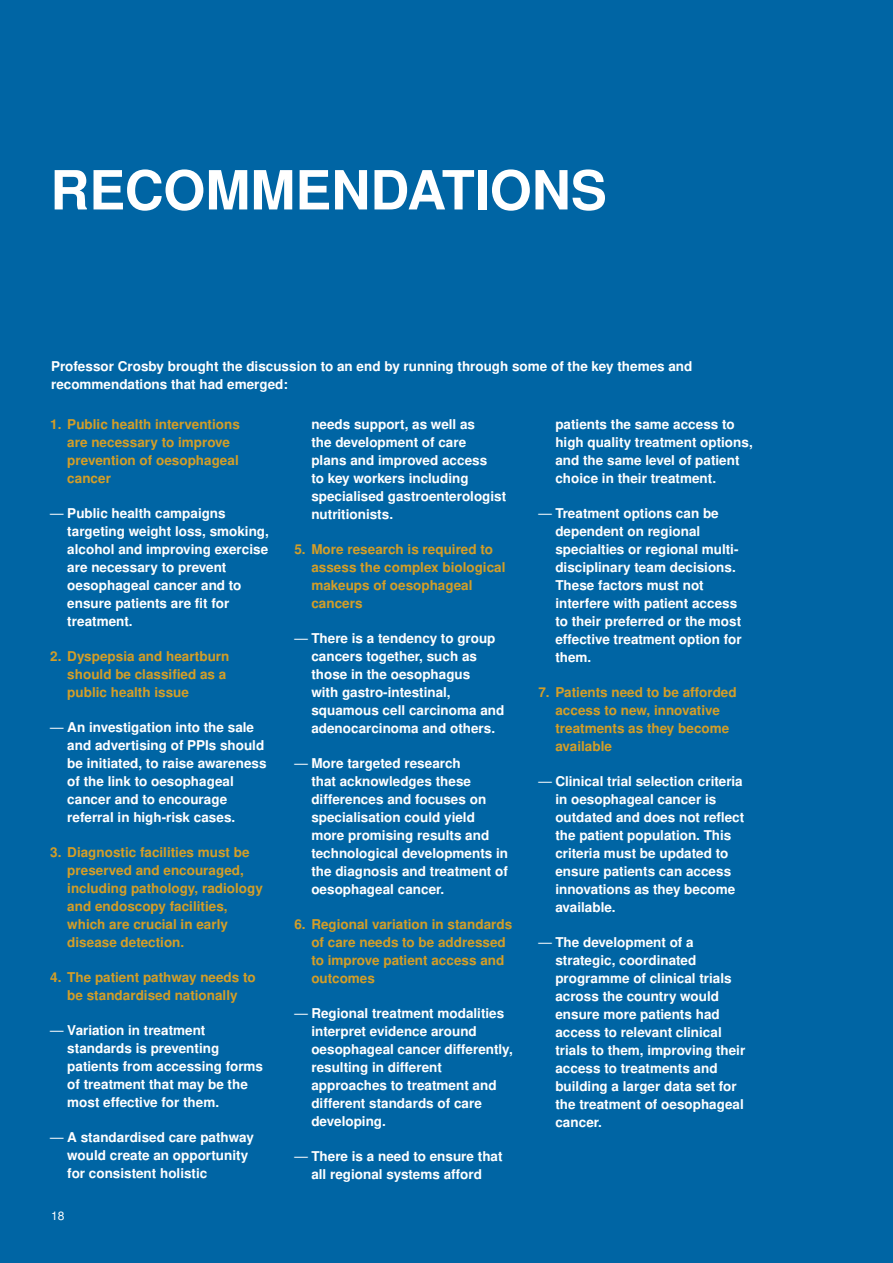
<style>
.page{position:relative;width:893px;height:1263px;background:#0065a4}
.page>*{position:absolute;margin:0;border:0;box-sizing:border-box;transform-origin:0 0}
.heading{font:700 54px "Nimbus San L";color:#fff}
.lined_bullet{font:700 13.5px/18px "Nimbus San L";color:#fff}
.t1{font:700 13.5px/18px "Nimbus San L";color:#d49e27}
.body_text{font:12px "Nimbus San L";color:#fff}
.s1{font-weight:400}
</style>
<div class="page">
<p class="heading" style="left:50px;top:152px;width:558px">RECOMMENDATIONS</p>
<p class="lined_bullet" style="left:51px;top:357px;width:643px">Professor Crosby brought the discussion to an end by running through some of the key themes and recommendations that had emerged:</p>
<p class="t1" style="left:67px;top:415px;width:174px;text-indent:-17px">1. Public health interventions are necessary to improve prevention of oesophageal cancer</p>
<p class="lined_bullet" style="left:67px;top:504px;width:203px;text-indent:-17px"><span class="s1">—</span> Public health campaigns targeting weight loss, smoking, alcohol and improving exercise are necessary to prevent oesophageal cancer and to ensure patients are fit for treatment.</p>
<p class="t1" style="left:67px;top:647px;width:164px;text-indent:-17px">2. Dyspepsia and heartburn should be classified as a public health issue</p>
<p class="lined_bullet" style="left:67px;top:718px;width:201px;text-indent:-17px"><span class="s1">—</span> An investigation into the sale and advertising of PPIs should be initiated, to raise awareness of the link to oesophageal cancer and to encourage referral in high-risk cases.</p>
<p class="t1" style="left:67px;top:843px;width:197px;text-indent:-17px">3. Diagnostic facilities must be preserved and encouraged, including pathology, radiology and endoscopy facilities, which are crucial in early disease detection.</p>
<p class="t1" style="left:50px;top:968px;width:207px;text-align:center">4. The patient pathway needs to be standardised nationally</p>
<p class="lined_bullet" style="left:67px;top:1021px;width:197px;text-indent:-17px"><span class="s1">—</span> Variation in treatment standards is preventing patients from accessing forms of treatment that may be the most effective for them.</p>
<p class="lined_bullet" style="left:67px;top:1128px;width:188px;text-indent:-17px"><span class="s1">—</span> A standardised care pathway would create an opportunity for consistent holistic</p>
<p class="body_text" style="left:51px;top:1207px;width:15px">18</p>
<p class="lined_bullet" style="left:311px;top:415px;width:196px">needs support, as well as<br>the development of care<br>plans and improved access<br>to key workers including specialised gastroenterologist nutritionists.</p>
<p class="t1" style="left:311px;top:540px;width:196px;text-indent:-17px">5. More research is required to assess the complex biological makeups of oesophageal cancers</p>
<p class="lined_bullet" style="left:311px;top:629px;width:194px;text-indent:-17px"><span class="s1">—</span> There is a tendency to group cancers together, such as those in the oesophagus<br>with gastro-intestinal, squamous cell carcinoma and adenocarcinoma and others.</p>
<p class="lined_bullet" style="left:311px;top:754px;width:198px;text-indent:-17px"><span class="s1">—</span> More targeted research<br>that acknowledges these differences and focuses on specialisation could yield more promising results and technological developments in the diagnosis and treatment of oesophageal cancer.</p>
<p class="t1" style="left:311px;top:915px;width:202px;text-indent:-17px">6. Regional variation in standards of care needs to be addressed to improve patient access and outcomes</p>
<p class="lined_bullet" style="left:311px;top:1004px;width:203px;text-indent:-17px"><span class="s1">—</span> Regional treatment modalities interpret evidence around oesophageal cancer differently, resulting in different approaches to treatment and different standards of care developing.</p>
<p class="lined_bullet" style="left:294px;top:1147px;width:210px;text-align:center"><span class="s1">—</span> There is a need to ensure that all regional systems afford</p>
<p class="lined_bullet" style="left:555px;top:415px;width:199px">patients the same access to high quality treatment options, and the same level of patient choice in their treatment.</p>
<p class="lined_bullet" style="left:555px;top:504px;width:188px;text-indent:-17px"><span class="s1">—</span> Treatment options can be dependent on regional specialties or regional multi&shy;disciplinary team decisions.<br>These factors must not interfere with patient access to their preferred or the most effective treatment option for them.</p>
<p class="t1" style="left:555px;top:683px;width:183px;text-indent:-17px">7. Patients need to be afforded access to new, innovative treatments as they become available</p>
<p class="lined_bullet" style="left:555px;top:772px;width:190px;text-indent:-17px"><span class="s1">—</span> Clinical trial selection criteria in oesophageal cancer is outdated and does not reflect the patient population. This criteria must be updated to ensure patients can access innovations as they become available.</p>
<p class="lined_bullet" style="left:555px;top:933px;width:191px;text-indent:-17px"><span class="s1">—</span> The development of a strategic, coordinated programme of clinical trials across the country would ensure more patients had access to relevant clinical trials to them, improving their access to treatments and building a larger data set for the treatment of oesophageal cancer.</p>
</div>
